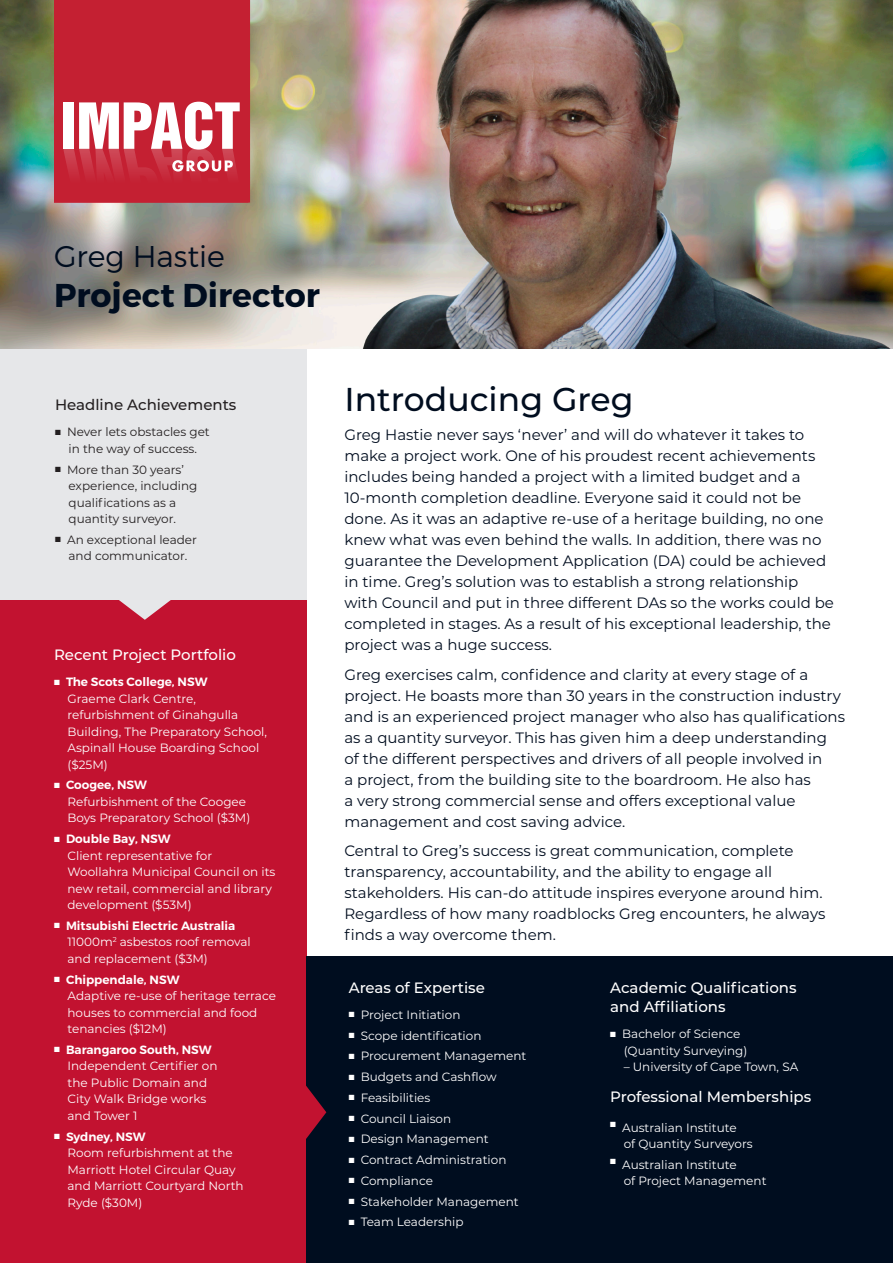
<style>
.page{position:relative;width:893px;height:1263px;background:#fff}
.page>*{position:absolute;margin:0;border:0;box-sizing:border-box;transform-origin:0 0}
.t1{font:500 33px "Montserrat";color:#000d1f}
.t2{font:700 33px "Montserrat";color:#000d1f}
.t3{font:300 30px "Montserrat";color:#000d1f}
.t4{font:15px/21px "Montserrat";color:#000d1f}
.Sub_Head{font:500 15px/19.5px "Montserrat";color:#fff}
.Sub_Head-2{font:500 15px "Montserrat";color:#231f20}
.t5{font:12px/16.5px "Montserrat";color:#fff}
.t6{font:12px/16.5px "Montserrat";color:#231f20;text-align:center}
.s1{font-weight:600}
</style>
<div class="page">
<img style="left:0;top:0;width:893px;height:349px">
<div style="left:0;top:591px;width:306px;height:672px;background:#c21230"></div>
<div style="left:0;top:349px;width:306px;height:251px;background:#e6e7e9"></div>
<div style="left:306px;top:957px;width:587px;height:306px;background:#000d1f"></div>
<svg style="left:119px;top:600px;width:52px;height:20px"></svg>
<svg style="left:306px;top:1085px;width:20px;height:54px"></svg>
<svg style="left:54px;top:0;width:196px;height:203px;background:#cc4151"></svg>
<p class="t3" style="left:54px;top:238px;width:172px">Greg Hastie</p>
<p class="t2" style="left:54px;top:274px;width:267px">Project Director</p>
<p class="Sub_Head-2" style="left:55px;top:394px;width:183px">Headline Achievements</p>
<p class="t6" style="left:55px;top:423px;width:156px">■ Never lets obstacles get in the way of success.</p>
<p class="t6" style="left:69px;top:461px;width:130px;text-align:left;text-indent:-14px">■ More than 30 years’ experience, including qualifications as a quantity surveyor.</p>
<p class="t6" style="left:55px;top:531px;width:143px">■ An exceptional leader and communicator.</p>
<p class="Sub_Head" style="left:54px;top:644px;width:183px">Recent Project Portfolio</p>
<p class="t5" style="left:68px;top:673px;width:201px;text-indent:-14px">■ <span class="s1">The Scots College, NSW<br></span>Graeme Clark Centre, refurbishment of Ginahgulla<br>Building, The Preparatory School,<br>Aspinall House Boarding School ($25M)</p>
<p class="t5" style="left:68px;top:776px;width:184px;text-indent:-14px">■ <span class="s1">Coogee, NSW<br></span>Refurbishment of the Coogee<br>Boys Preparatory School ($3M)</p>
<p class="t5" style="left:68px;top:830px;width:209px;text-indent:-14px">■ <span class="s1">Double Bay, NSW<br></span>Client representative for<br>Woollahra Municipal Council on its new retail, commercial and library development ($53M)</p>
<p class="t5" style="left:68px;top:917px;width:185px;text-indent:-14px">■ <span class="s1">Mitsubishi Electric Australia<br></span>11000m<sup>2</sup> asbestos roof removal and replacement ($3M)</p>
<p class="t5" style="left:68px;top:971px;width:210px;text-indent:-14px">■ <span class="s1">Chippendale, NSW<br></span>Adaptive re-use of heritage terrace houses to commercial and food tenancies ($12M)</p>
<p class="t5" style="left:68px;top:1041px;width:152px;text-indent:-14px">■ <span class="s1">Barangaroo South, NSW<br></span>Independent Certifier on the Public Domain and<br>City Walk Bridge works and Tower 1</p>
<p class="t5" style="left:68px;top:1128px;width:178px;text-indent:-14px">■ <span class="s1">Sydney, NSW<br></span>Room refurbishment at the<br>Marriott Hotel Circular Quay and Marriott Courtyard North<br>Ryde ($30M)</p>
<p class="t1" style="left:344px;top:376px;width:291px">Introducing Greg</p>
<p class="t4" style="left:344px;top:424px;width:491px">Greg Hastie never says ‘never’ and will do whatever it takes to make a project work. One of his proudest recent achievements includes being handed a project with a limited budget and a 10-month completion deadline. Everyone said it could not be done. As it was an adaptive re-use of a heritage building, no one knew what was even behind the walls. In addition, there was no guarantee the Development Application (DA) could be achieved in time. Greg’s solution was to establish a strong relationship with Council and put in three different DAs so the works could be completed in stages. As a result of his exceptional leadership, the project was a huge success.</p>
<p class="t4" style="left:344px;top:663px;width:502px">Greg exercises calm, confidence and clarity at every stage of a project. He boasts more than 30 years in the construction industry and is an experienced project manager who also has qualifications as a quantity surveyor. This has given him a deep understanding of the different perspectives and drivers of all people involved in<br>a project, from the building site to the boardroom. He also has<br>a very strong commercial sense and offers exceptional value management and cost saving advice.</p>
<p class="t4" style="left:344px;top:840px;width:482px">Central to Greg’s success is great communication, complete transparency, accountability, and the ability to engage all stakeholders. His can-do attitude inspires everyone around him.<br>Regardless of how many roadblocks Greg encounters, he always finds a way overcome them.</p>
<p class="Sub_Head" style="left:349px;top:977px;width:138px">Areas of Expertise</p>
<p class="t5" style="left:349px;top:1006px;width:113px">■ Project Initiation</p>
<p class="t5" style="left:349px;top:1027px;width:134px">■ Scope identification</p>
<p class="t5" style="left:349px;top:1047px;width:179px">■ Procurement Management</p>
<p class="t5" style="left:349px;top:1068px;width:149px">■ Budgets and Cashflow</p>
<p class="t5" style="left:349px;top:1089px;width:83px">■ Feasibilities</p>
<p class="t5" style="left:349px;top:1110px;width:104px">■ Council Liaison</p>
<p class="t5" style="left:349px;top:1130px;width:142px">■ Design Management</p>
<p class="t5" style="left:349px;top:1151px;width:159px">■ Contract Administration</p>
<p class="t5" style="left:349px;top:1172px;width:86px">■ Compliance</p>
<p class="t5" style="left:349px;top:1193px;width:172px">■ Stakeholder Management</p>
<p class="t5" style="left:349px;top:1213px;width:116px">■ Team Leadership</p>
<p class="Sub_Head" style="left:610px;top:977px;width:188px">Academic Qualifications and Affiliations</p>
<p class="t5" style="left:624px;top:1025px;width:125px;text-indent:-14px">■ Bachelor of Science (Quantity Surveying)</p>
<p class="t5" style="left:624px;top:1058px;width:176px">– University of Cape Town, SA</p>
<p class="Sub_Head" style="left:610px;top:1087px;width:203px">Professional Memberships</p>
<p class="t5" style="left:624px;top:1119px;width:130px;text-indent:-14px">■ Australian Institute<br>of Quantity Surveyors</p>
<p class="t5" style="left:624px;top:1156px;width:144px;text-indent:-14px">■ Australian Institute<br>of Project Management</p>
</div>
